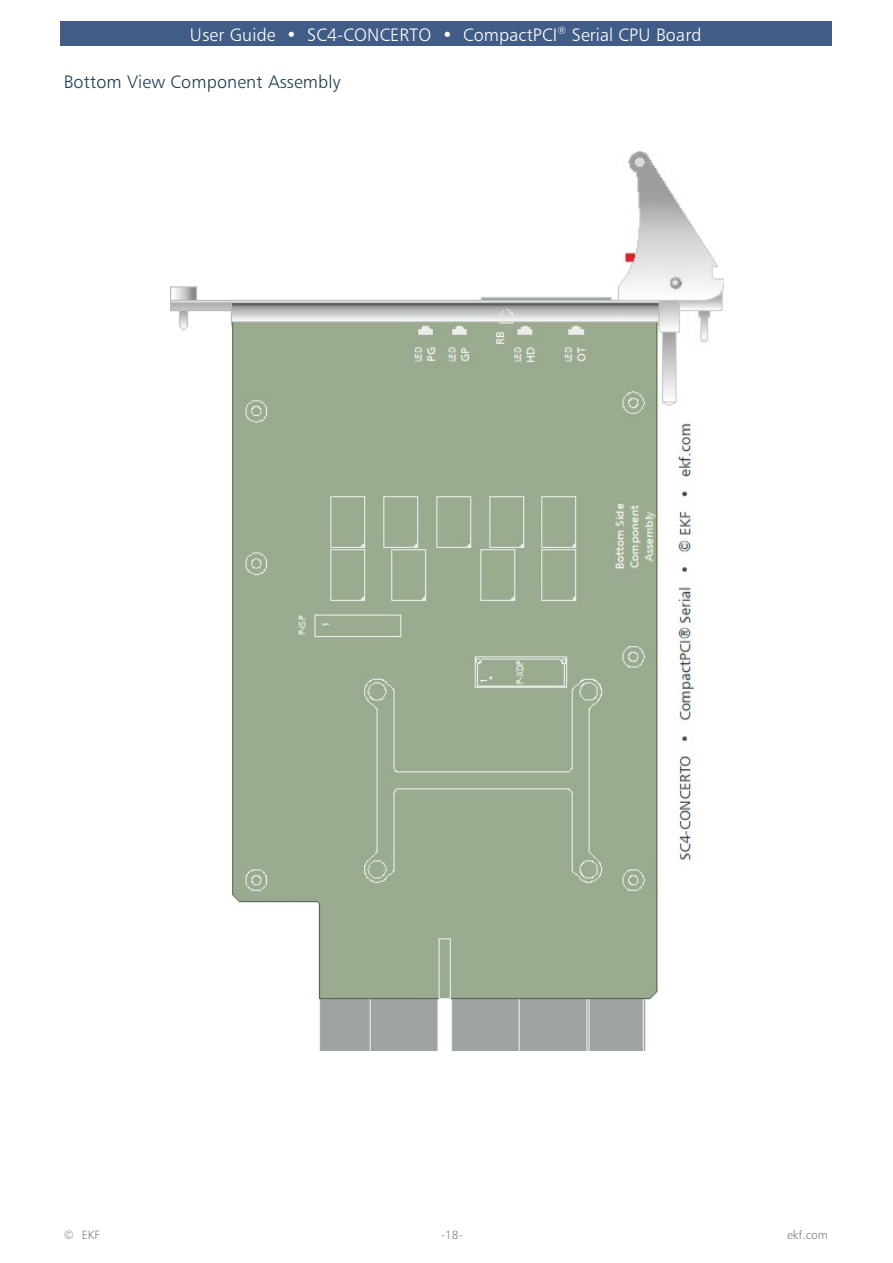
<style>
.page{position:relative;width:893px;height:1263px;background:#fff}
.page>*{position:absolute;margin:0;border:0;box-sizing:border-box;transform-origin:0 0}
.t1{font:18px "Humanist 777 BT Light B";letter-spacing:.01em;color:#fff}
.t2{font:18px "Humanist 777 BT Light B";letter-spacing:.01em;color:#1f3d4f}
.t3{font:12px "Humanist 777 BT Light B";color:#808080}
</style>
<div class="page">
<div style="left:61px;top:21px;width:771px;height:25px;background:#405c87"></div>
<img style="left:170px;top:151px;width:553px;height:899px">
<p class="t1" style="left:190px;top:28px;width:513px">User Guide • SC4-CONCERTO • CompactPCI<sup>®</sup> Serial CPU Board</p>
<p class="t2" style="left:64px;top:74px;width:278px">Bottom View Component Assembly</p>
<p class="t3" style="left:64px;top:1229px;width:38px">© EKF</p>
<p class="t3" style="left:441px;top:1229px;width:23px">-18-</p>
<p class="t3" style="left:787px;top:1229px;width:42px">ekf.com</p>
</div>
